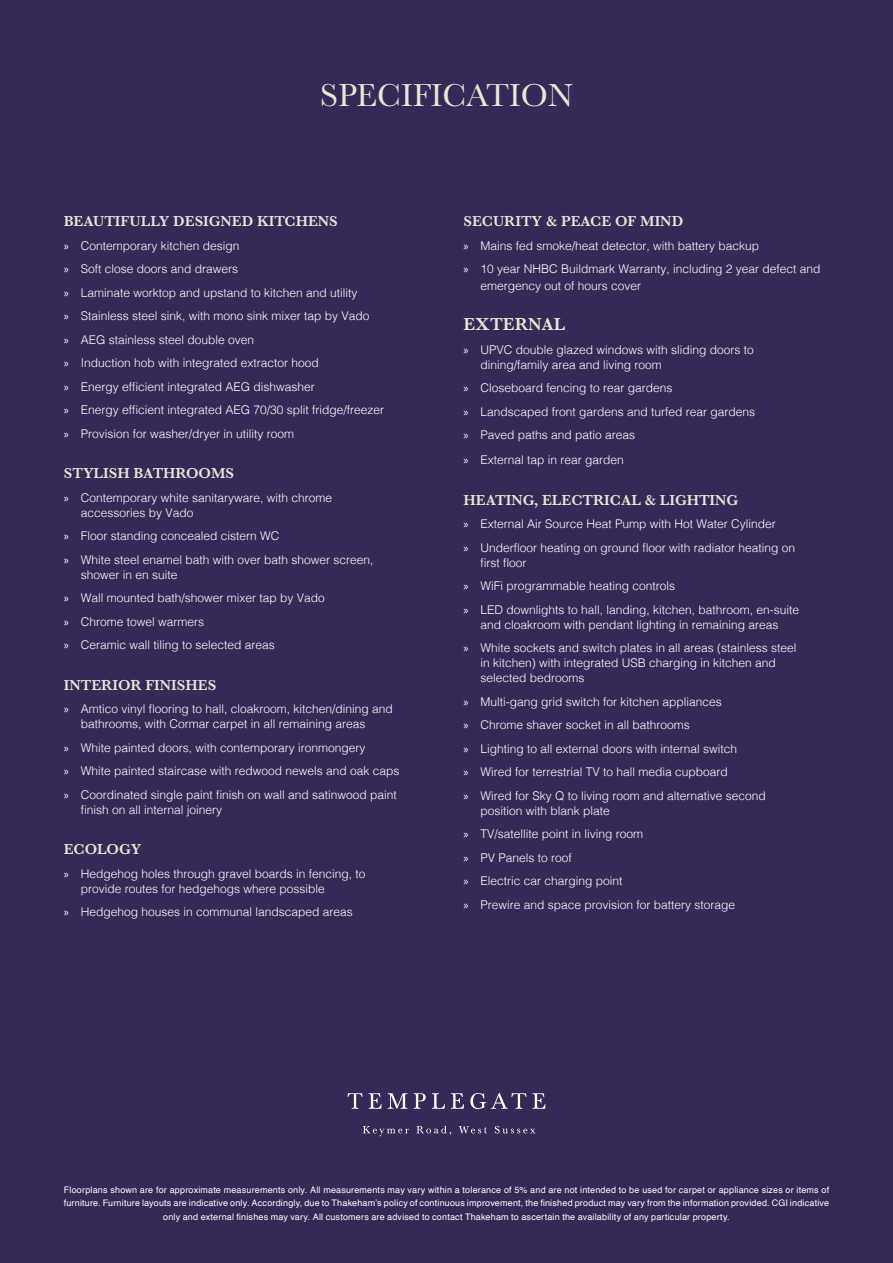
<style>
.page{position:relative;width:893px;height:1263px;background:#352957}
.page>*{position:absolute;margin:0;border:0;box-sizing:border-box;transform-origin:0 0}
.t1{font:33px "Baskerville";color:#e9e7d4}
.t2{font:600 18px "Baskerville";color:#e9e7d4}
.t3{font:600 15px "Baskerville";color:#e9e7d4}
.t4{font:300 12px/23.5px "Helvetica";color:#fff}
.t5{font:9px/13.5px "Helvetica";letter-spacing:.02em;color:#fff;text-align:center}
.s1{font-family:"Myriad Pro";font-weight:400}
</style>
<div class="page">
<svg style="left:347px;top:1093px;width:16px;height:16px"></svg>
<svg style="left:369px;top:1093px;width:13px;height:16px"></svg>
<svg style="left:388px;top:1093px;width:19px;height:16px"></svg>
<svg style="left:414px;top:1093px;width:12px;height:16px"></svg>
<svg style="left:432px;top:1093px;width:13px;height:16px"></svg>
<svg style="left:451px;top:1093px;width:13px;height:16px"></svg>
<svg style="left:470px;top:1093px;width:56px;height:16px"></svg>
<svg style="left:532px;top:1093px;width:13px;height:16px"></svg>
<svg style="left:363px;top:1126px;width:46px;height:10px"></svg>
<svg style="left:416px;top:1126px;width:35px;height:9px"></svg>
<svg style="left:459px;top:1126px;width:28px;height:7px"></svg>
<svg style="left:495px;top:1126px;width:40px;height:7px"></svg>
<h1 class="t1" style="left:320px;top:74px;width:254px">SPECIFICATION</h1>
<p class="t3" style="left:64px;top:211px;width:276px">BEAUTIFULLY DESIGNED KITCHENS</p>
<p class="t4" style="left:64px;top:233px;width:322px"><span class="s1">»</span> Contemporary kitchen design<br><span class="s1">»</span> Soft close doors and drawers<br><span class="s1">»</span> Laminate worktop and upstand to kitchen and utility<br><span class="s1">»</span> Stainless steel sink, with mono sink mixer tap by Vado<br><span class="s1">»</span> AEG stainless steel double oven<br><span class="s1">»</span> Induction hob with integrated extractor hood<br><span class="s1">»</span> Energy efficient integrated AEG dishwasher<br><span class="s1">»</span> Energy efficient integrated AEG 70/30 split fridge/freezer <span class="s1">»</span> Provision for washer/dryer in utility room</p>
<p class="t3" style="left:64px;top:463px;width:172px">STYLISH BATHROOMS</p>
<p class="t4" style="left:81px;top:489px;width:253px;line-height:15px;text-indent:-17px"><span class="s1">»</span> Contemporary white sanitaryware, with chrome accessories by Vado</p>
<p class="t4" style="left:64px;top:523px;width:311px"><span class="s1">»</span> Floor standing concealed cistern WC<br><span class="s1">»</span> White steel enamel bath with over bath shower screen,</p>
<p class="t4" style="left:64px;top:562px;width:263px;text-indent:17px">shower in en suite<br><span class="s1">»</span> Wall mounted bath/shower mixer tap by Vado <span class="s1">»</span> Chrome towel warmers<br><span class="s1">»</span> Ceramic wall tiling to selected areas</p>
<p class="t3" style="left:64px;top:674px;width:154px">INTERIOR FINISHES</p>
<p class="t4" style="left:81px;top:701px;width:314px;line-height:15px;text-indent:-17px"><span class="s1">»</span> Amtico vinyl flooring to hall, cloakroom, kitchen/dining and bathrooms, with Cormar carpet in all remaining areas</p>
<p class="t4" style="left:64px;top:735px;width:337px"><span class="s1">»</span> White painted doors, with contemporary ironmongery<br><span class="s1">»</span> White painted staircase with redwood newels and oak caps <span class="s1">»</span> Coordinated single paint finish on wall and satinwood paint</p>
<p class="t4" style="left:81px;top:797px;width:143px">finish on all internal joinery</p>
<p class="t3" style="left:64px;top:839px;width:79px">ECOLOGY</p>
<p class="t4" style="left:81px;top:865px;width:286px;line-height:15px;text-indent:-17px"><span class="s1">»</span> Hedgehog holes through gravel boards in fencing, to provide routes for hedgehogs where possible</p>
<p class="t4" style="left:64px;top:899px;width:291px"><span class="s1">»</span> Hedgehog houses in communal landscaped areas</p>
<p class="t3" style="left:463px;top:211px;width:221px">SECURITY &amp; PEACE OF MIND</p>
<p class="t4" style="left:463px;top:233px;width:359px"><span class="s1">»</span> Mains fed smoke/heat detector, with battery backup<br><span class="s1">»</span> 10 year NHBC Buildmark Warranty, including 2 year defect and</p>
<p class="t4" style="left:480px;top:273px;width:162px">emergency out of hours cover</p>
<h2 class="t2" style="left:463px;top:312px;width:103px">EXTERNAL</h2>
<p class="t4" style="left:480px;top:341px;width:275px;line-height:15px;text-indent:-17px"><span class="s1">»</span> UPVC double glazed windows with sliding doors to dining/family area and living room</p>
<p class="t4" style="left:463px;top:375px;width:293px"><span class="s1">»</span> Closeboard fencing to rear gardens<br><span class="s1">»</span> Landscaped front gardens and turfed rear gardens <span class="s1">»</span> Paved paths and patio areas</p>
<p class="t4" style="left:463px;top:447px;width:162px"><span class="s1">»</span> External tap in rear garden</p>
<p class="t3" style="left:463px;top:489px;width:276px">HEATING, ELECTRICAL &amp; LIGHTING</p>
<p class="t4" style="left:463px;top:511px;width:333px"><span class="s1">»</span> External Air Source Heat Pump with Hot Water Cylinder<br><span class="s1">»</span> Underfloor heating on ground floor with radiator heating on</p>
<p class="t4" style="left:463px;top:550px;width:337px;text-indent:17px">first floor<br><span class="s1">»</span> WiFi programmable heating controls<br><span class="s1">»</span> LED downlights to hall, landing, kitchen, bathroom, en-suite</p>
<p class="t4" style="left:463px;top:612px;width:335px;text-align:center">and cloakroom with pendant lighting in remaining areas<br><span class="s1">»</span> White sockets and switch plates in all areas (stainless steel</p>
<p class="t4" style="left:480px;top:655px;width:297px;line-height:15px">in kitchen) with integrated USB charging in kitchen and selected bedrooms</p>
<p class="t4" style="left:463px;top:689px;width:304px"><span class="s1">»</span> Multi-gang grid switch for kitchen appliances<br><span class="s1">»</span> Chrome shaver socket in all bathrooms<br><span class="s1">»</span> Lighting to all external doors with internal switch<br><span class="s1">»</span> Wired for terrestrial TV to hall media cupboard<br><span class="s1">»</span> Wired for Sky Q to living room and alternative second</p>
<p class="t4" style="left:463px;top:798px;width:273px;text-indent:17px">position with blank plate<br><span class="s1">»</span> TV/satellite point in living room<br><span class="s1">»</span> PV Panels to roof<br><span class="s1">»</span> Electric car charging point<br><span class="s1">»</span> Prewire and space provision for battery storage</p>
<p class="t5" style="left:64px;top:1183px;width:767px">Floorplans shown are for approximate measurements only. All measurements may vary within a tolerance of 5% and are not intended to be used for carpet or appliance sizes or items of furniture. Furniture layouts are indicative only. Accordingly, due to Thakeham’s policy of continuous improvement, the finished product may vary from the information provided. CGI indicative only and external finishes may vary. All customers are advised to contact Thakeham to ascertain the availability of any particular property.</p>
</div>
